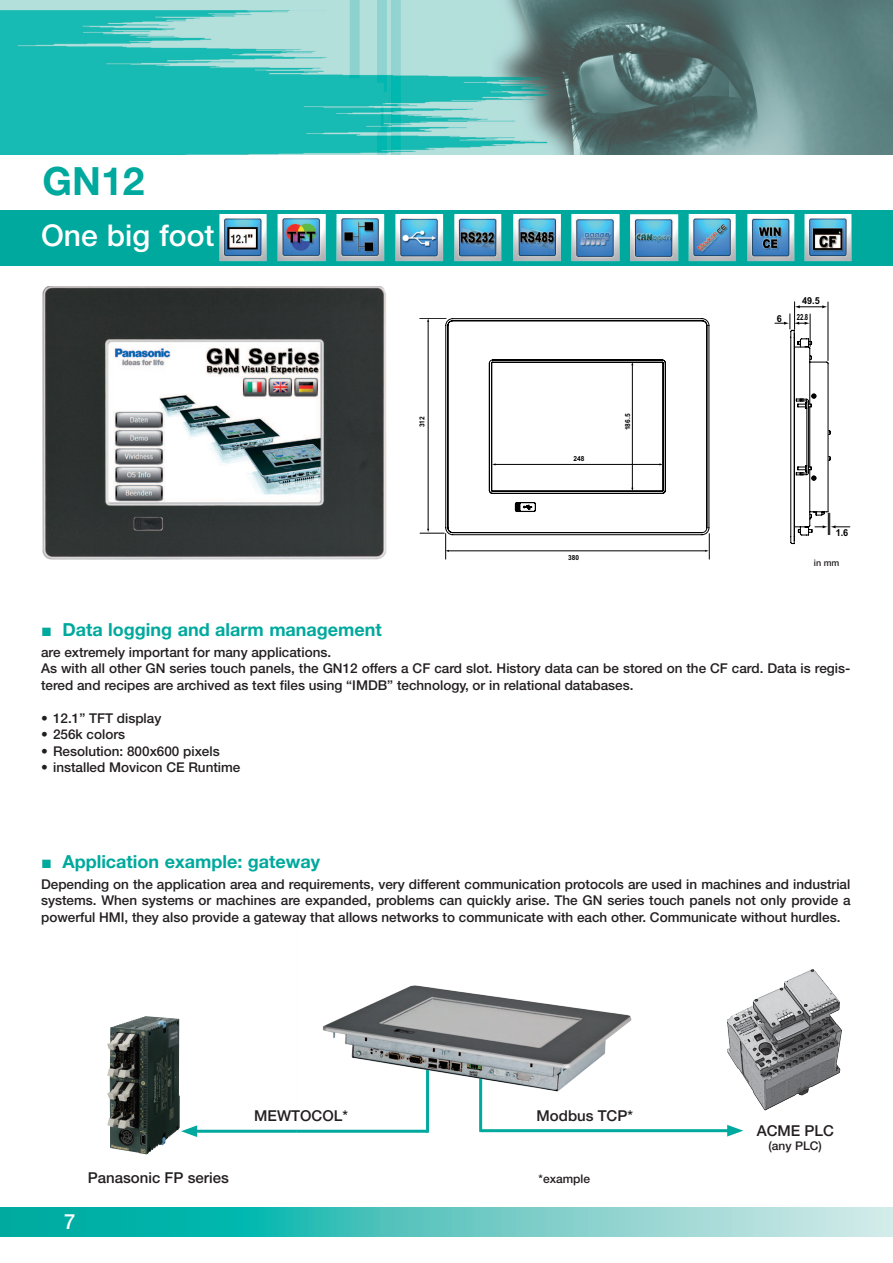
<style>
.page{position:relative;width:893px;height:1263px;background:#fff}
.page>*{position:absolute;margin:0;border:0;box-sizing:border-box;transform-origin:0 0}
.t1{font:700 39px "Helvetica Neue";color:#00a99d}
.t2{font:500 30px "Helvetica Neue";color:#fff}
.t3{font:500 21px "Helvetica Neue";color:#fff}
.t4{font:700 18px "Helvetica Neue";color:#00a99d}
.t5{font:500 15px "Helvetica Neue";color:#231f20}
.t6{font:500 13.5px/16.5px "Helvetica Neue";color:#231f20}
.t7{font:500 12px "Helvetica Neue";color:#231f20}
.t8{font:700 9.6px "Arial";color:#000;scale:.95 1}
.t9{font:500 9px "Helvetica Neue";color:#231f20}
.t10{font:700 8.4px "Arial";color:#000;scale:.71 1}
.t11{font:700 6.9px "Arial";color:#000;scale:.95 1}
.s1{font-family:"Arial"}
</style>
<div class="page">
<div style="left:0;top:210px;width:893px;height:56px;background:#00a99d"></div>
<img style="left:0;top:0;width:892px;height:155px">
<svg style="left:0;top:1207px;width:893px;height:30px;background:#5bc7c2"></svg>
<img style="left:42px;top:286px;width:509px;height:274px">
<img style="left:162px;top:214px;width:690px;height:88px">
<hr style="left:428px;top:321px;width:1px;height:208px;background:#000">
<svg style="left:420px;top:318px;width:25px;height:4px"></svg>
<hr style="left:448px;top:551px;width:258px;height:1px;background:#000">
<svg style="left:705px;top:534px;width:5px;height:25px"></svg>
<svg style="left:420px;top:529px;width:29px;height:30px"></svg>
<svg style="left:445px;top:318px;width:264px;height:217px"></svg>
<svg style="left:774px;top:302px;width:76px;height:243px"></svg>
<img style="left:107px;top:1016px;width:73px;height:138px">
<hr style="left:191px;top:1130px;width:237px;height:3px;background:#00a99d">
<svg style="left:181px;top:1125px;width:16px;height:12px"></svg>
<hr style="left:480px;top:1129px;width:253px;height:3px;background:#00a99d">
<svg style="left:727px;top:1125px;width:16px;height:11px"></svg>
<img style="left:297px;top:985px;width:351px;height:148px">
<img style="left:772px;top:969px;width:40px;height:23px">
<h1 class="t1" style="left:43px;top:166px;width:103px">GN12</h1>
<h2 class="t2" style="left:41px;top:224px;width:175px">One big foot</h2>
<p class="t11" style="left:418px;top:427px;width:13px;rotate:-90deg">312</p>
<p class="t11" style="left:624px;top:430px;width:19px;rotate:-90deg">186.5</p>
<p class="t11" style="left:573px;top:455px;width:13px">248</p>
<p class="t11" style="left:568px;top:553px;width:13px">380</p>
<p class="t8" style="left:802px;top:296px;width:20px">49.5</p>
<p class="t8" style="left:777px;top:313px;width:7px">6</p>
<p class="t10" style="left:797px;top:313px;width:18px">22.8</p>
<p class="t8" style="left:836px;top:527px;width:15px">1.6</p>
<p class="t9" style="left:814px;top:559px;width:27px">in mm</p>
<h3 class="t4" style="left:41px;top:623px;width:342px"><span class="s1">■</span> Data logging and alarm management</h3>
<p class="t6" style="left:41px;top:645px;width:811px">are extremely important for many applications.<br>As with all other GN series touch panels, the GN12 offers a CF card slot. History data can be stored on the CF card. Data is regis&shy;tered and recipes are archived as text files using “IMDB” technology, or in relational databases.</p>
<p class="t6" style="left:41px;top:709px;width:122px">•฀12.1” TFT display</p>
<p class="t6" style="left:41px;top:726px;width:86px">•฀256k colors</p>
<p class="t6" style="left:41px;top:742px;width:180px">•฀Resolution: 800x600 pixels</p>
<p class="t6" style="left:41px;top:759px;width:201px">•฀installed Movicon CE Runtime</p>
<h3 class="t4" style="left:41px;top:855px;width:281px"><span class="s1">■</span> Application example: gateway</h3>
<p class="t6" style="left:41px;top:877px;width:811px;text-align:justify">Depending on the application area and requirements, very different communication protocols are used in machines and industrial systems. When systems or machines are expanded, problems can quickly arise. The GN series touch panels not only provide a powerful HMI, they also provide a gateway that allows networks to communicate with each other. Communicate without hurdles.</p>
<h3 class="t3" style="left:64px;top:1214px;width:13px">7</h3>
<p class="t5" style="left:88px;top:1172px;width:142px">Panasonic FP series</p>
<p class="t5" style="left:254px;top:1110px;width:95px">MEWTOCOL*</p>
<p class="t5" style="left:537px;top:1110px;width:98px">Modbus TCP*</p>
<p class="t7" style="left:539px;top:1174px;width:53px">*example</p>
<p class="t5" style="left:757px;top:1125px;width:79px">ACME PLC</p>
<p class="t7" style="left:769px;top:1142px;width:55px">(any PLC)</p>
</div>
